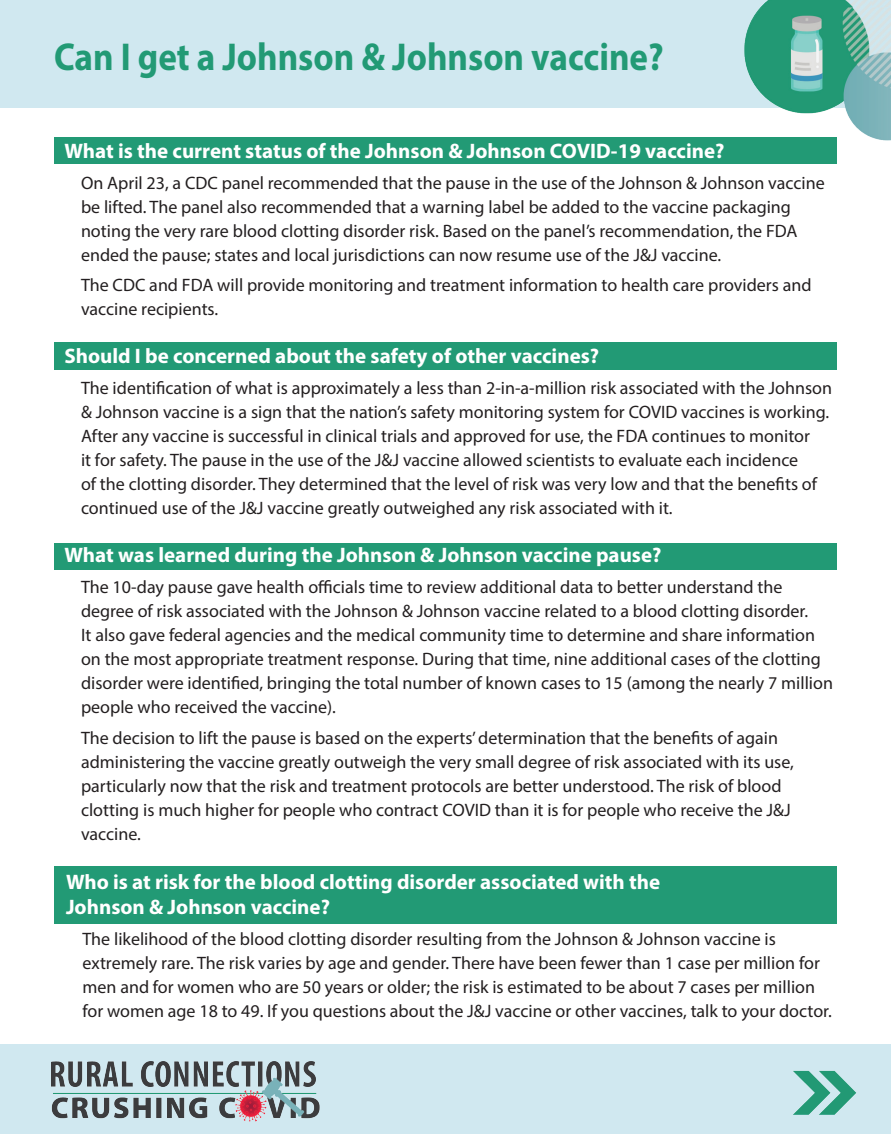
<style>
.page{position:relative;width:891px;height:1134px;background:#fff}
.page>*{position:absolute;margin:0;border:0;box-sizing:border-box;transform-origin:0 0}
.feature_header_text{font:700 39px "Myriad Pro";color:#229a75;scale:.9 1}
.feature_header_text-2{font:700 21px/25.2px "Myriad Pro";color:#fff}
.feature_header_text-3{font:18px/24px "Myriad Pro";color:#231f20}
</style>
<div class="page">
<div style="left:54px;top:866px;width:783px;height:57px;background:#229a75"></div>
<div style="left:54px;top:543px;width:783px;height:27px;background:#229a75"></div>
<div style="left:54px;top:343px;width:783px;height:27px;background:#229a75"></div>
<div style="left:54px;top:137px;width:783px;height:27px;background:#229a75"></div>
<div style="left:0;top:0;width:891px;height:108px;background:#d0e8f0"></div>
<img style="left:744px;top:0;width:147px;height:141px">
<div style="left:0;top:1044px;width:891px;height:90px;background:#d0e8f0"></div>
<img style="left:793px;top:1070px;width:63px;height:45px">
<img style="left:51px;top:1061px;width:269px;height:61px">
<p class="feature_header_text" style="left:54px;top:31px;width:679px">Can I get a Johnson &amp; Johnson vaccine?</p>
<p class="feature_header_text-2" style="left:64px;top:137px;width:662px">What is the current status of the Johnson &amp; Johnson COVID-19 vaccine?</p>
<p class="feature_header_text-3" style="left:81px;top:170px;width:745px">On April 23, a CDC panel recommended that the pause in the use of the Johnson &amp; Johnson vaccine be lifted. The panel also recommended that a warning label be added to the vaccine packaging noting the very rare blood clotting disorder risk. Based on the panel’s recommendation, the FDA ended the pause; states and local jurisdictions can now resume use of the J&amp;J vaccine.</p>
<p class="feature_header_text-3" style="left:81px;top:273px;width:732px">The CDC and FDA will provide monitoring and treatment information to health care providers and vaccine recipients.</p>
<p class="feature_header_text-2" style="left:64px;top:343px;width:536px">Should I be concerned about the safety of other vaccines?</p>
<p class="feature_header_text-3" style="left:81px;top:376px;width:753px">The identification of what is approximately a less than 2-in-a-million risk associated with the Johnson &amp; Johnson vaccine is a sign that the nation’s safety monitoring system for COVID vaccines is working.<br>After any vaccine is successful in clinical trials and approved for use, the FDA continues to monitor<br>it for safety. The pause in the use of the J&amp;J vaccine allowed scientists to evaluate each incidence<br>of the clotting disorder. They determined that the level of risk was very low and that the benefits of continued use of the J&amp;J vaccine greatly outweighed any risk associated with it.</p>
<p class="feature_header_text-2" style="left:64px;top:542px;width:599px">What was learned during the Johnson &amp; Johnson vaccine pause?</p>
<p class="feature_header_text-3" style="left:81px;top:574px;width:754px">The 10-day pause gave health officials time to review additional data to better understand the degree of risk associated with the Johnson &amp; Johnson vaccine related to a blood clotting disorder.<br>It also gave federal agencies and the medical community time to determine and share information on the most appropriate treatment response. During that time, nine additional cases of the clotting disorder were identified, bringing the total number of known cases to 15 (among the nearly 7 million people who received the vaccine).</p>
<p class="feature_header_text-3" style="left:81px;top:725px;width:714px">The decision to lift the pause is based on the experts’ determination that the benefits of again administering the vaccine greatly outweigh the very small degree of risk associated with its use, particularly now that the risk and treatment protocols are better understood. The risk of blood clotting is much higher for people who contract COVID than it is for people who receive the J&amp;J vaccine.</p>
<p class="feature_header_text-2" style="left:66px;top:868px;width:596px">Who is at risk for the blood clotting disorder associated with the<br>Johnson &amp; Johnson vaccine?</p>
<p class="feature_header_text-3" style="left:82px;top:926px;width:751px">The likelihood of the blood clotting disorder resulting from the Johnson &amp; Johnson vaccine is extremely rare. The risk varies by age and gender. There have been fewer than 1 case per million for men and for women who are 50 years or older; the risk is estimated to be about 7 cases per million for women age 18 to 49. If you questions about the J&amp;J vaccine or other vaccines, talk to your doctor.</p>
</div>
